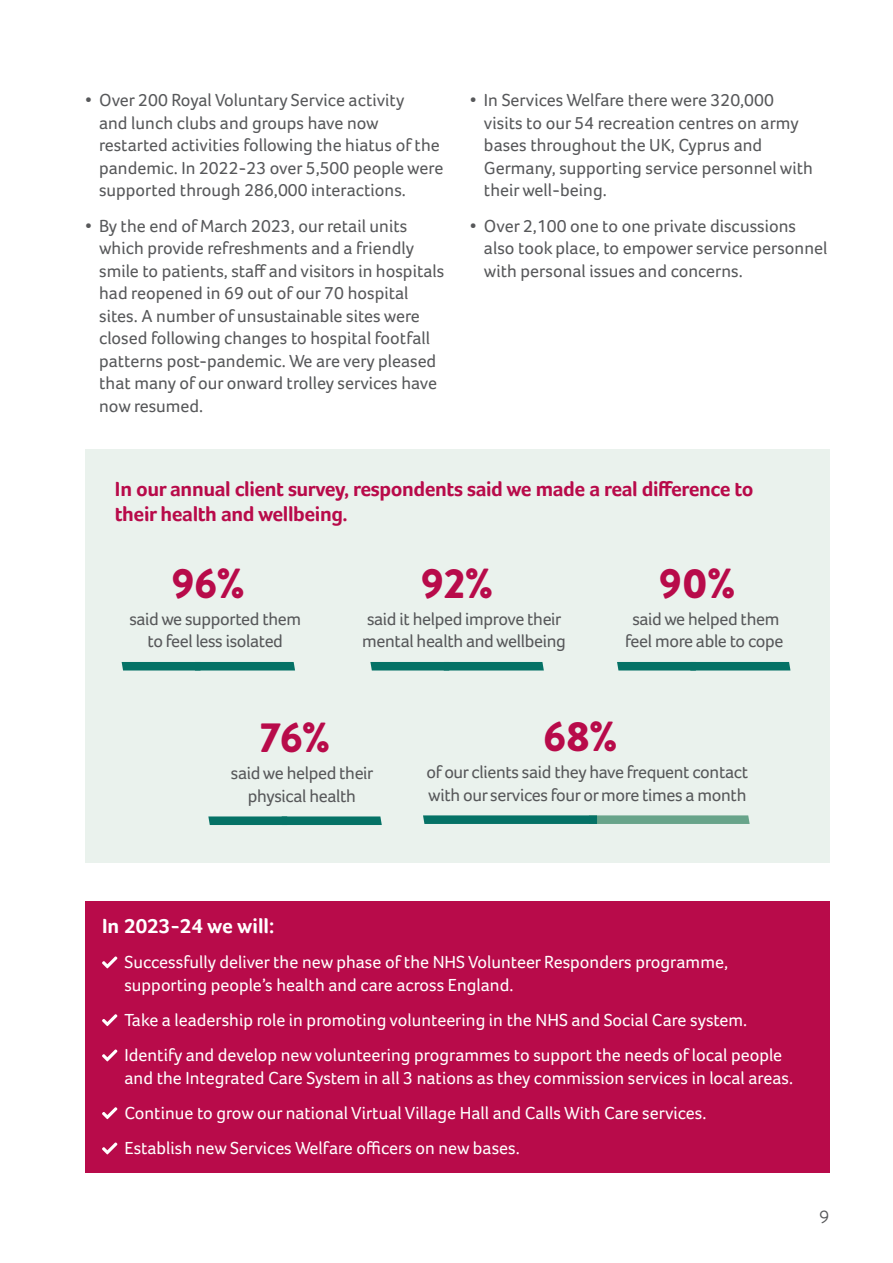
<style>
.page{position:relative;width:893px;height:1263px;background:#fff}
.page>*{position:absolute;margin:0;border:0;box-sizing:border-box;transform-origin:0 0}
.t1{font:900 42px "Brandon Grotesque";color:#b80b4a}
.Body_copy{font:700 21px/25.2px "Foco W";letter-spacing:-.02em;color:#b80b4a}
.Body_copy-2{font:700 21px "Foco W";color:#fff}
.Body_copy-3{font:18px/22.5px "Foco W";color:#57585a}
.Body_copy-4{font:18px/22.5px "Foco W";color:#fff}
.Body_copy-5{font:18px/22.5px "Foco W";letter-spacing:-.02em;color:#57585a;text-align:center}
.t2{font:18px "Brandon Grotesque";color:#57585a}
</style>
<div class="page">
<div style="left:85px;top:449px;width:744px;height:414px;background:#eaf2ed"></div>
<svg style="left:122px;top:662px;width:173px;height:8px"></svg>
<svg style="left:370px;top:662px;width:174px;height:8px"></svg>
<svg style="left:617px;top:662px;width:173px;height:8px"></svg>
<svg style="left:208px;top:816px;width:174px;height:9px;background:#137a6e"></svg>
<svg style="left:423px;top:815px;width:327px;height:9px;background:#3d8e7d"></svg>
<div style="left:85px;top:901px;width:744px;height:271px;background:#b80b4a"></div>
<svg style="left:102px;top:956px;width:15px;height:12px"></svg>
<svg style="left:102px;top:1014px;width:15px;height:12px"></svg>
<svg style="left:102px;top:1049px;width:15px;height:12px"></svg>
<svg style="left:102px;top:1107px;width:15px;height:12px"></svg>
<svg style="left:102px;top:1142px;width:15px;height:12px"></svg>
<p class="Body_copy-3" style="left:99px;top:89px;width:346px;text-indent:-14px">• Over 200 Royal Voluntary Service activity<br>and lunch clubs and groups have now restarted activities following the hiatus of the pandemic. In 2022-23 over 5,500 people were supported through 286,000 interactions.</p>
<p class="Body_copy-3" style="left:99px;top:214px;width:347px;text-indent:-14px">• By the end of March 2023, our retail units which provide refreshments and a friendly smile to patients, staff and visitors in hospitals had reopened in 69 out of our 70 hospital sites. A number of unsustainable sites were closed following changes to hospital footfall patterns post-pandemic. We are very pleased that many of our onward trolley services have now resumed.</p>
<p class="Body_copy-3" style="left:484px;top:89px;width:330px;text-indent:-14px">• In Services Welfare there were 320,000 visits to our 54 recreation centres on army bases throughout the UK, Cyprus and Germany, supporting service personnel with their well-being.</p>
<p class="Body_copy-3" style="left:484px;top:214px;width:345px;text-indent:-14px">• Over 2,100 one to one private discussions also took place, to empower service personnel with personal issues and concerns.</p>
<p class="Body_copy" style="left:115px;top:476px;width:640px">In our annual client survey, respondents said we made a real difference to their health and wellbeing.</p>
<p class="t1" style="left:172px;top:554px;width:74px">96%</p>
<p class="Body_copy-5" style="left:129px;top:607px;width:173px">said we supported them to feel less isolated</p>
<p class="t1" style="left:421px;top:554px;width:73px">92%</p>
<p class="Body_copy-5" style="left:362px;top:607px;width:205px;text-align:left">said it helped improve their mental health and wellbeing</p>
<p class="t1" style="left:659px;top:554px;width:78px">90%</p>
<p class="Body_copy-5" style="left:625px;top:607px;width:160px">said we helped them feel more able to cope</p>
<p class="t1" style="left:260px;top:708px;width:72px">76%</p>
<p class="Body_copy-5" style="left:231px;top:762px;width:144px">said we helped their physical health</p>
<p class="t1" style="left:543px;top:707px;width:76px">68%</p>
<p class="Body_copy-5" style="left:427px;top:760px;width:323px;text-align:left">of our clients said they have frequent contact with our services four or more times a month</p>
<p class="Body_copy-2" style="left:102px;top:914px;width:174px">In 2023-24 we will:</p>
<p class="Body_copy-4" style="left:125px;top:951px;width:605px">Successfully deliver the new phase of the NHS Volunteer Responders programme, supporting people’s health and care across England.</p>
<p class="Body_copy-4" style="left:125px;top:1009px;width:624px">Take a leadership role in promoting volunteering in the NHS and Social Care system.</p>
<p class="Body_copy-4" style="left:125px;top:1044px;width:670px">Identify and develop new volunteering programmes to support the needs of local people and the Integrated Care System in all 3 nations as they commission services in local areas.</p>
<p class="Body_copy-4" style="left:125px;top:1102px;width:583px">Continue to grow our national Virtual Village Hall and Calls With Care services.</p>
<p class="Body_copy-4" style="left:125px;top:1137px;width:397px">Establish new Services Welfare officers on new bases.</p>
<p class="t2" style="left:819px;top:1204px;width:11px">9</p>
</div>
